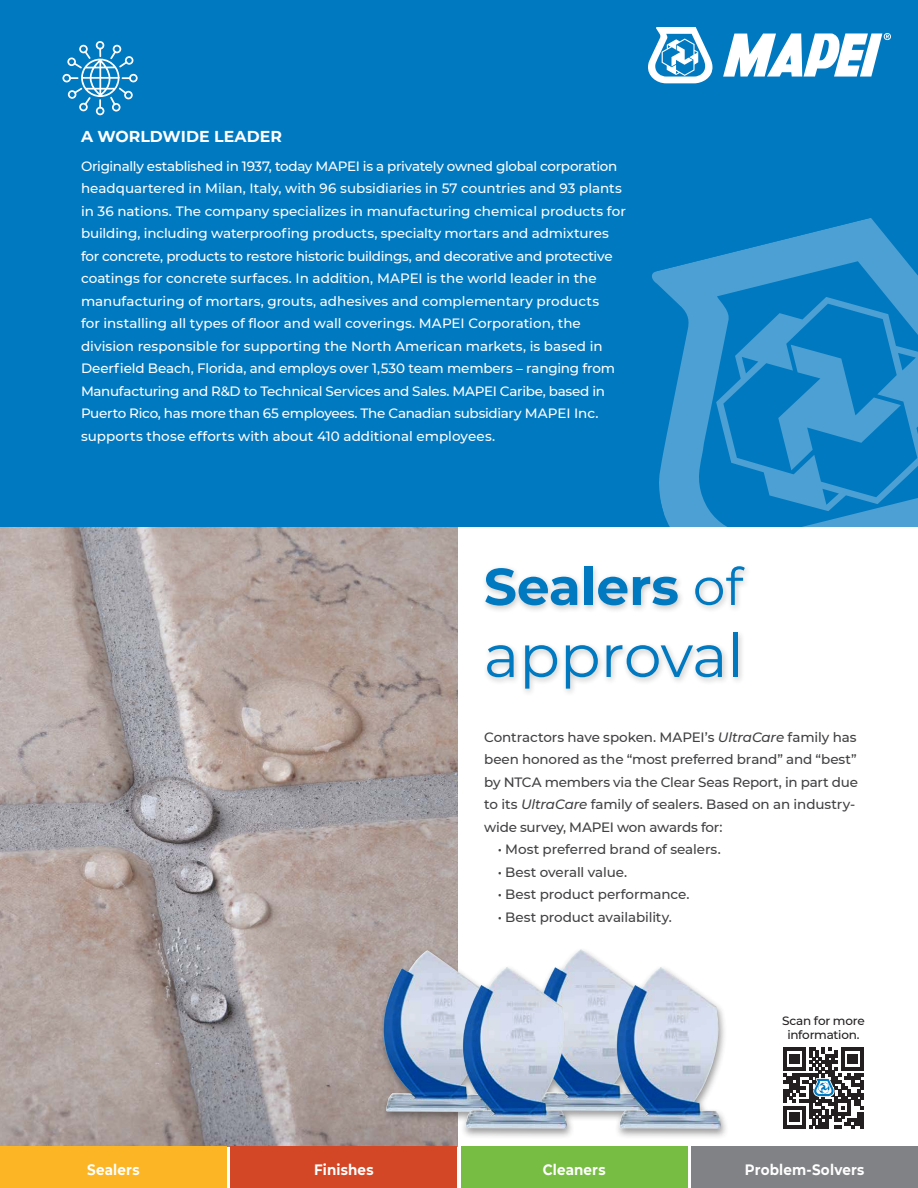
<style>
.page{position:relative;width:918px;height:1188px;background:#fff}
.page>*{position:absolute;margin:0;border:0;box-sizing:border-box;transform-origin:0 0}
.t1{font:60px "Montserrat";color:#0079c1}
.t2{font:700 51.9px "Montserrat";color:#0079c1}
.t3{font:700 15.75px "Montserrat";letter-spacing:.005em;color:#fff}
.t4{font:700 15px "Montserrat";letter-spacing:.015em;color:#fff;scale:.9 1}
.t5{font:500 13.5px/22.5px "Montserrat";letter-spacing:-.005em;color:#fff}
.t6{font:500 13.5px/22.5px "Montserrat";letter-spacing:-.01em;color:#414042}
.t7{font:500 12px/14.4px "Montserrat";letter-spacing:-.02em;color:#231f20;text-align:center}
.s1{font-weight:400}
.s2{font-style:italic}
</style>
<div class="page">
<img style="left:0;top:526px;width:457px;height:621px">
<div style="left:0;top:0;width:918px;height:526px;background:#0079c1"></div>
<svg style="left:652px;top:218px;width:266px;height:308px;fill:#4ca0d3"></svg>
<svg style="left:716px;top:297px;width:202px;height:214px"></svg>
<svg style="left:648px;top:27px;width:65px;height:56px"></svg>
<svg style="left:723px;top:33px;width:168px;height:44px"></svg>
<svg style="left:62px;top:41px;width:76px;height:74px"></svg>
<div style="left:0;top:1147px;width:227px;height:41px;background:#fcb525"></div>
<div style="left:230px;top:1147px;width:227px;height:41px;background:#d34727"></div>
<div style="left:461px;top:1147px;width:227px;height:41px;background:#77bd43"></div>
<div style="left:691px;top:1147px;width:227px;height:41px;background:#808285"></div>
<div style="left:377px;top:947px;width:353px;height:193px;background:#231f20;opacity:.45"></div>
<img style="left:383px;top:950px;width:105px;height:162px">
<img style="left:537px;top:949px;width:104px;height:162px">
<img style="left:617px;top:967px;width:104px;height:162px">
<img style="left:463px;top:967px;width:104px;height:162px">
<div style="left:481px;top:563px;width:271px;height:135px;background:#231f20;opacity:.25"></div>
<svg style="left:783px;top:1048px;width:81px;height:81px"></svg>
<p class="t3" style="left:81px;top:125px;width:203px">A WORLDWIDE LEADER</p>
<p class="t5" style="left:81px;top:154px;width:546px">Originally established in 1937, today MAPEI is a privately owned global corporation headquartered in Milan, Italy, with 96 subsidiaries in 57 countries and 93 plants in 36 nations. The company specializes in manufacturing chemical products for building, including waterproofing products, specialty mortars and admixtures for concrete, products to restore historic buildings, and decorative and protective coatings for concrete surfaces. In addition, MAPEI is the world leader in the manufacturing of mortars, grouts, adhesives and complementary products<br>for installing all types of floor and wall coverings. MAPEI Corporation, the division responsible for supporting the North American markets, is based in Deerfield Beach, Florida, and employs over 1,530 team members – ranging from Manufacturing and R&amp;D to Technical Services and Sales. MAPEI Caribe, based in Puerto Rico, has more than 65 employees. The Canadian subsidiary MAPEI Inc. supports those efforts with about 410 additional employees.</p>
<h2 class="t2" style="left:484px;top:549px;width:261px">Sealers <span class="s1">of</span></h2>
<h1 class="t1" style="left:484px;top:614px;width:261px">approval</h1>
<p class="t6" style="left:484px;top:725px;width:375px">Contractors have spoken. MAPEI’s <span class="s2">UltraCare</span> family has been honored as the “most preferred brand” and “best” by NTCA members via the Clear Seas Report, in part due to its <span class="s2">UltraCare</span> family of sealers. Based on an industry&shy;wide survey, MAPEI won awards for:</p>
<p class="t6" style="left:498px;top:838px;width:225px">• Most preferred brand of sealers.</p>
<p class="t6" style="left:498px;top:860px;width:131px">• Best overall value.</p>
<p class="t6" style="left:498px;top:883px;width:193px">• Best product performance.</p>
<p class="t6" style="left:498px;top:905px;width:176px">• Best product availability.</p>
<p class="t7" style="left:782px;top:1013px;width:84px">Scan for more information.</p>
<p class="t4" style="left:87px;top:1158px;width:60px">Sealers</p>
<p class="t4" style="left:314px;top:1158px;width:68px">Finishes</p>
<p class="t4" style="left:543px;top:1158px;width:71px">Cleaners</p>
<p class="t4" style="left:745px;top:1158px;width:134px">Problem-Solvers</p>
<p class="t4" style="left:87px;top:1165px;width:60px">Sealers</p>
<p class="t4" style="left:314px;top:1165px;width:68px">Finishes</p>
<p class="t4" style="left:543px;top:1165px;width:71px">Cleaners</p>
<p class="t4" style="left:752px;top:1165px;width:134px">Problem-Solvers</p>
</div>
